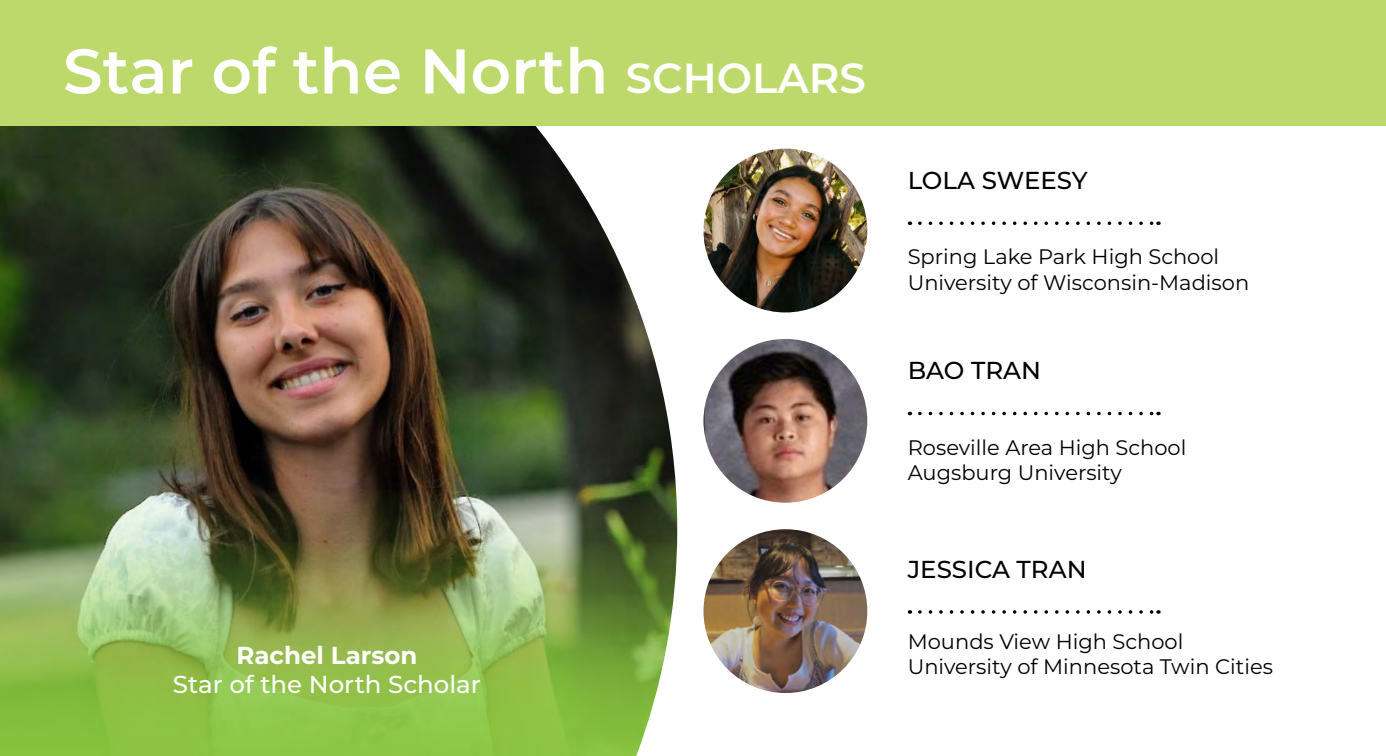
<style>
.page{position:relative;width:1386px;height:756px;background:#fff}
.page>*{position:absolute;margin:0;border:0;box-sizing:border-box;transform-origin:0 0}
.t1{font:600 63px "Montserrat";color:#fff}
.t2{font:500 24.5px "Montserrat";color:#000}
.t3{font:500 24.5px "Montserrat";color:#fff}
.t4{font:700 24.5px "Montserrat";color:#fff}
.t5{font:21px/25.2px "Montserrat";color:#000}
.s1{font-size:42px}
</style>
<div class="page">
<img style="left:0;top:126px;width:677px;height:630px">
<div style="left:0;top:0;width:1386px;height:126px;background:#bdd96c"></div>
<svg style="left:920px;top:222px;width:239px;height:3px"></svg>
<img style="left:704px;top:149px;width:163px;height:163px;border-radius:82px">
<svg style="left:920px;top:412px;width:239px;height:3px"></svg>
<img style="left:704px;top:339px;width:163px;height:164px;border-radius:82px">
<svg style="left:920px;top:610px;width:239px;height:4px"></svg>
<img style="left:704px;top:529px;width:163px;height:164px;border-radius:82px">
<h1 class="t1" style="left:63px;top:26px;width:805px">Star of the North <span class="s1">SCHOLARS</span></h1>
<p class="t4" style="left:237px;top:637px;width:182px">Rachel Larson</p>
<p class="t3" style="left:173px;top:667px;width:310px">Star of the North Scholar</p>
<p class="t2" style="left:908px;top:163px;width:181px">LOLA SWEESY</p>
<p class="t5" style="left:908px;top:244px;width:343px">Spring Lake Park High School<br>University of Wisconsin-Madison</p>
<p class="t2" style="left:908px;top:353px;width:135px">BAO TRAN</p>
<p class="t5" style="left:908px;top:434px;width:280px">Roseville Area High School<br>Augsburg University</p>
<p class="t2" style="left:908px;top:552px;width:180px">JESSICA TRAN</p>
<p class="t5" style="left:908px;top:628px;width:367px">Mounds View High School<br>University of Minnesota Twin Cities</p>
</div>
